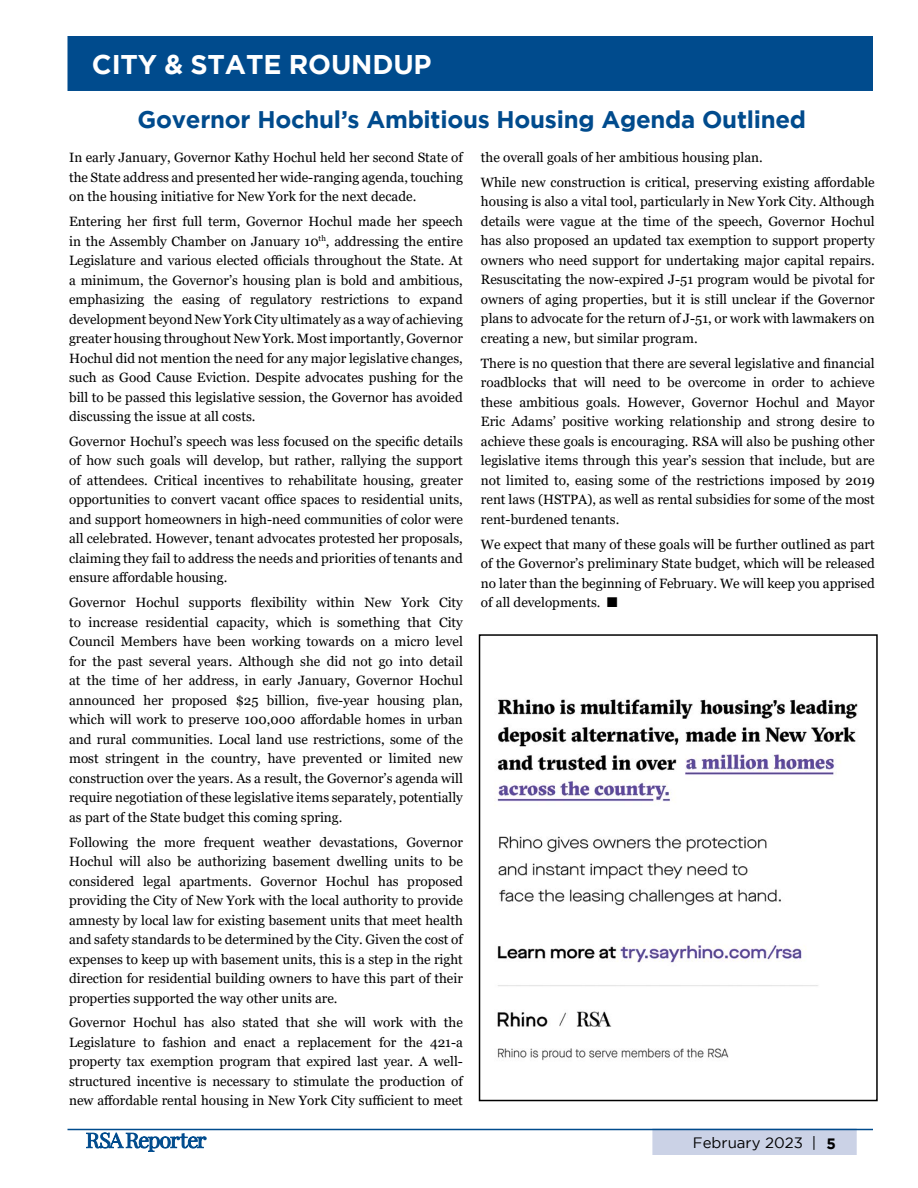
<style>
.page{position:relative;width:918px;height:1188px;background:#fff}
.page>*{position:absolute;margin:0;border:0;box-sizing:border-box;transform-origin:0 0}
.t1{font:700 27px "Gotham";letter-spacing:-.005em;color:#fff}
.t2{font:700 24px "Gotham";letter-spacing:-.01em;color:#004b8d}
.t3{font:15px "Gotham";color:#000}
.t4{font:13.5px/19.5px "Georgia";color:#000;text-align:justify}
.s1{font-family:"Monotype Sorts"}
.s2{font-weight:700}
</style>
<div class="page">
<div style="left:652px;top:1128px;width:205px;height:27px;background:#cbd2e6;border:2px solid #cbd2e6"></div>
<hr style="left:68px;top:1129px;width:805px;height:1px;background:#004b8d">
<svg style="left:86px;top:1132px;width:121px;height:20px"></svg>
<div style="left:68px;top:36px;width:805px;height:55px;background:#004b8d"></div>
<img style="left:497px;top:699px;width:361px;height:362px">
<div style="left:479px;top:634px;width:399px;height:467px;border:2px solid #000"></div>
<h1 class="t1" style="left:92px;top:49px;width:341px">CITY &amp; STATE ROUNDUP</h1>
<h2 class="t2" style="left:138px;top:106px;width:670px">Governor Hochul’s Ambitious Housing Agenda Outlined</h2>
<p class="t4" style="left:69px;top:148px;width:395px">In early January, Governor Kathy Hochul held her second State of the State address and presented her wide-ranging agenda, touching on the housing initiative for New York for the next decade.</p>
<p class="t4" style="left:69px;top:212px;width:395px">Entering her first full term, Governor Hochul made her speech in the Assembly Chamber on January 10<sup>th</sup>, addressing the entire Legislature and various elected officials throughout the State. At a minimum, the Governor’s housing plan is bold and ambitious, emphasizing the easing of regulatory restrictions to expand development beyond New York City ultimately as a way of achieving greater housing throughout New York. Most importantly, Governor Hochul did not mention the need for any major legislative changes, such as Good Cause Eviction. Despite advocates pushing for the bill to be passed this legislative session, the Governor has avoided discussing the issue at all costs.</p>
<p class="t4" style="left:69px;top:432px;width:395px">Governor Hochul’s speech was less focused on the specific details of how such goals will develop, but rather, rallying the support of attendees. Critical incentives to rehabilitate housing, greater opportunities to convert vacant office spaces to residential units, and support homeowners in high-need communities of color were all celebrated. However, tenant advocates protested her proposals, claiming they fail to address the needs and priorities of tenants and ensure affordable housing.</p>
<p class="t4" style="left:69px;top:593px;width:395px">Governor Hochul supports flexibility within New York City to increase residential capacity, which is something that City Council Members have been working towards on a micro level for the past several years. Although she did not go into detail at the time of her address, in early January, Governor Hochul announced her proposed $25 billion, five-year housing plan, which will work to preserve 100,000 affordable homes in urban and rural communities. Local land use restrictions, some of the most stringent in the country, have prevented or limited new construction over the years. As a result, the Governor’s agenda will require negotiation of these legislative items separately, potentially as part of the State budget this coming spring.</p>
<p class="t4" style="left:69px;top:833px;width:395px">Following the more frequent weather devastations, Governor Hochul will also be authorizing basement dwelling units to be considered legal apartments. Governor Hochul has proposed providing the City of New York with the local authority to provide amnesty by local law for existing basement units that meet health and safety standards to be determined by the City. Given the cost of expenses to keep up with basement units, this is a step in the right direction for residential building owners to have this part of their properties supported the way other units are.</p>
<p class="t4" style="left:69px;top:1013px;width:395px">Governor Hochul has also stated that she will work with the Legislature to fashion and enact a replacement for the 421-a property tax exemption program that expired last year. A well&shy;structured incentive is necessary to stimulate the production of new affordable rental housing in New York City sufficient to meet</p>
<p class="t4" style="left:481px;top:145px;width:395px;line-height:24.9px">the overall goals of her ambitious housing plan.<br>While new construction is critical, preserving existing affordable</p>
<p class="t4" style="left:481px;top:192px;width:395px">housing is also a vital tool, particularly in New York City. Although details were vague at the time of the speech, Governor Hochul has also proposed an updated tax exemption to support property owners who need support for undertaking major capital repairs.<br>Resuscitating the now-expired J-51 program would be pivotal for owners of aging properties, but it is still unclear if the Governor plans to advocate for the return of J-51, or work with lawmakers on creating a new, but similar program.</p>
<p class="t4" style="left:481px;top:354px;width:395px">There is no question that there are several legislative and financial roadblocks that will need to be overcome in order to achieve these ambitious goals. However, Governor Hochul and Mayor Eric Adams’ positive working relationship and strong desire to achieve these goals is encouraging. RSA will also be pushing other legislative items through this year’s session that include, but are not limited to, easing some of the restrictions imposed by 2019 rent laws (HSTPA), as well as rental subsidies for some of the most rent-burdened tenants.</p>
<p class="t4" style="left:481px;top:534px;width:395px">We expect that many of these goals will be further outlined as part of the Governor’s preliminary State budget, which will be released no later than the beginning of February. We will keep you apprised of all developments. <span class="s1">n</span></p>
<p class="t3" style="left:693px;top:1134px;width:144px">February 2023 | <span class="s2">5</span></p>
</div>
